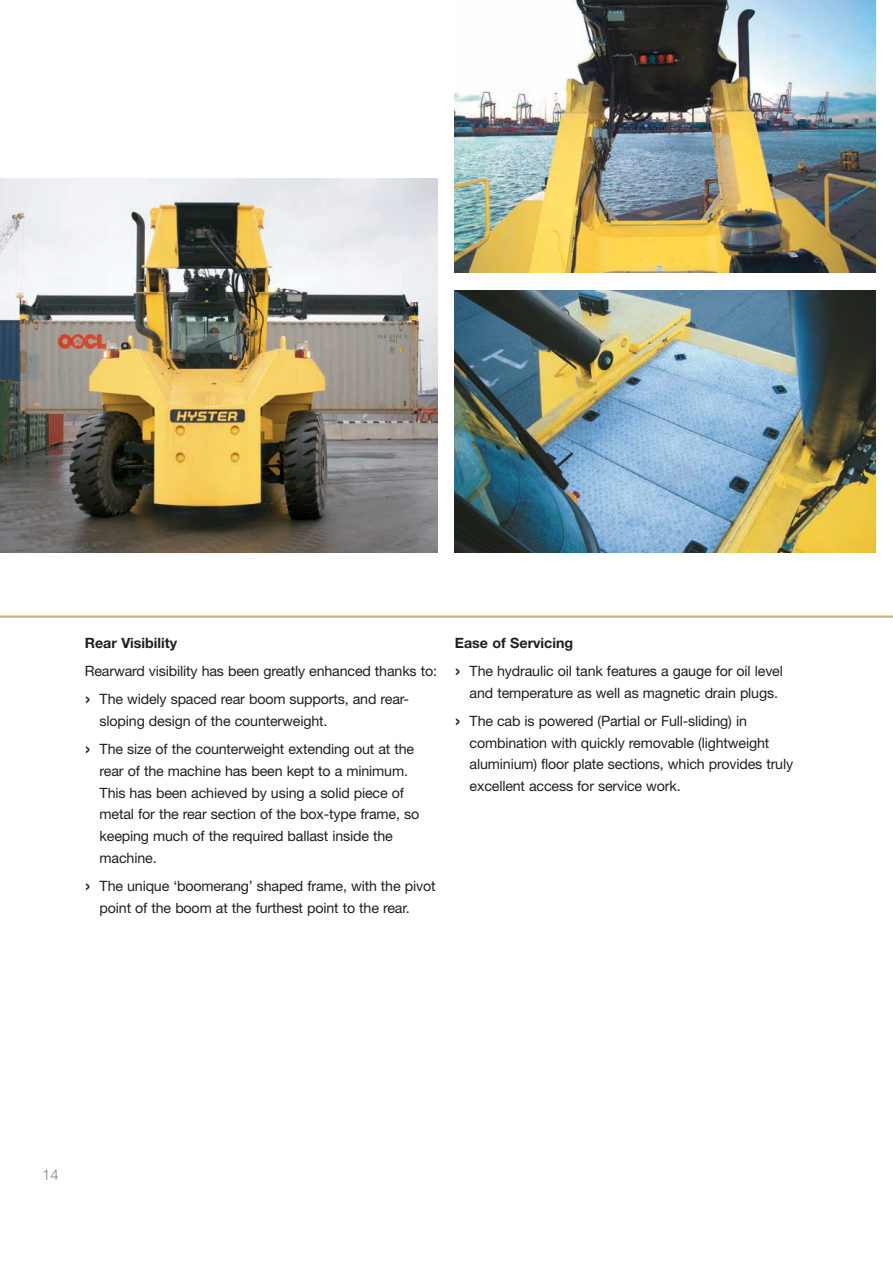
<style>
.page{position:relative;width:893px;height:1263px;background:#fff}
.page>*{position:absolute;margin:0;border:0;box-sizing:border-box;transform-origin:0 0}
.t1{font:300 15px "Helvetica Neue";color:#808285}
.t2{font:14.25px/21.8px "Helvetica Neue";letter-spacing:-.01em;color:#231f20}
.t3{font:700 14.25px "Helvetica Neue";color:#231f20}
.s1{font-size:22.5px}
.s2{font-weight:700}
</style>
<div class="page">
<hr style="left:0;top:616px;width:893px;height:2px;background:#c8b08b">
<img style="left:455px;top:0;width:421px;height:272px">
<img style="left:455px;top:291px;width:421px;height:262px">
<img style="left:0;top:179px;width:438px;height:374px">
<p class="t3" style="left:85px;top:638px;width:94px">Rear Visibility</p>
<p class="t2" style="left:85px;top:658px;width:354px;line-height:28.2px">Rearward visibility has been greatly enhanced thanks to: <span class="s1">›</span> The widely spaced rear boom supports, and rear-</p>
<p class="t2" style="left:85px;top:708px;width:331px;line-height:28.2px;text-indent:15px">sloping design of the counterweight.<br><span class="s1">›</span> The size of the counterweight extending out at the</p>
<p class="t2" style="left:100px;top:761px;width:321px">rear of the machine has been kept to a minimum.<br>This has been achieved by using a solid piece of metal for the rear section of the box-type frame, so keeping much of the required ballast inside the machine.</p>
<p class="t2" style="left:100px;top:876px;width:337px;text-indent:-15px"><span class="s1">›</span> The unique ‘boomerang’ shaped frame, with the pivot point of the boom at the furthest point to the rear.</p>
<p class="t2" style="left:455px;top:630px;width:330px;line-height:28.2px"><span class="s2">Ease of Servicing<br></span><span class="s1">›</span> The hydraulic oil tank features a gauge for oil level</p>
<p class="t2" style="left:455px;top:680px;width:325px;line-height:28.2px;text-indent:15px">and temperature as well as magnetic drain plugs. <span class="s1">›</span> The cab is powered (Partial or Full-sliding) in</p>
<p class="t2" style="left:470px;top:733px;width:325px">combination with quickly removable (lightweight aluminium) floor plate sections, which provides truly excellent access for service work.</p>
<p class="t1" style="left:42px;top:1169px;width:18px">14</p>
</div>
